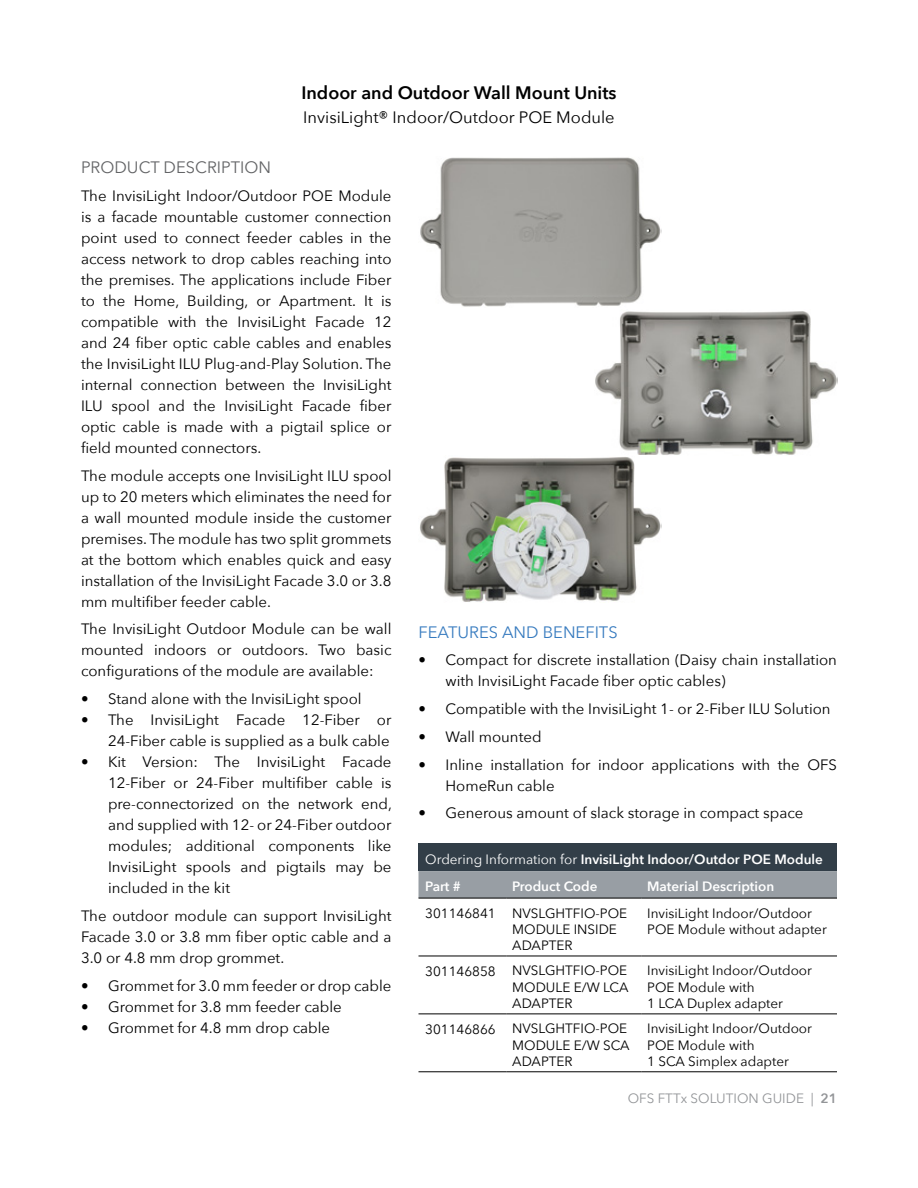
<style>
.page{position:relative;width:918px;height:1188px;background:#fff}
.page>*{position:absolute;margin:0;border:0;box-sizing:border-box;transform-origin:0 0}
.t1{font:600 18px "Avenir Next";color:#000}
.t2{font:16.5px "Avenir Next";color:#000}
.t3{font:16.5px "Avenir Next";color:#377bbf}
.t4{font:16.5px "Avenir Next";color:#636466}
.t5{font:15px/21px "Avenir Next";color:#000;text-align:justify}
.t6{font:13.5px/16.2px "Avenir Next";color:#000}
.t7{font:600 13.5px/27.3px "Avenir Next";color:#fff}
.t8{font:13.5px "Avenir Next";color:#939598}
.s1{font-weight:400}
.s2{font-weight:600}
</style>
<div class="page">
<img style="left:595px;top:311px;width:242px;height:144px">
<div style="left:418px;top:844px;width:419px;height:27px;background:#323e48"></div>
<div style="left:418px;top:871px;width:419px;height:27px;background:#989ea4"></div>
<hr style="left:418px;top:898px;width:88px;height:1px;background:#000">
<hr style="left:506px;top:898px;width:135px;height:1px;background:#000">
<hr style="left:641px;top:898px;width:196px;height:1px;background:#000">
<hr style="left:418px;top:956px;width:88px;height:1px;background:#000">
<hr style="left:506px;top:956px;width:135px;height:1px;background:#000">
<hr style="left:641px;top:956px;width:196px;height:1px;background:#000">
<hr style="left:418px;top:1014px;width:88px;height:1px;background:#000">
<hr style="left:506px;top:1014px;width:135px;height:1px;background:#000">
<hr style="left:641px;top:1014px;width:196px;height:1px;background:#000">
<hr style="left:418px;top:1071px;width:88px;height:1px;background:#000">
<hr style="left:506px;top:1071px;width:135px;height:1px;background:#000">
<hr style="left:641px;top:1071px;width:196px;height:1px;background:#000">
<img style="left:420px;top:157px;width:241px;height:150px">
<img style="left:420px;top:457px;width:242px;height:145px">
<p class="t1" style="left:301px;top:77px;width:317px">Indoor and Outdoor Wall Mount Units</p>
<p class="t2" style="left:303px;top:103px;width:313px">InvisiLight® Indoor/Outdoor POE Module</p>
<p class="t4" style="left:81px;top:153px;width:192px">PRODUCT DESCRIPTION</p>
<p class="t5" style="left:81px;top:184px;width:312px">The InvisiLight Indoor/Outdoor POE Module is a facade mountable customer connection point used to connect feeder cables in the access network to drop cables reaching into the premises. The applications include Fiber to the Home, Building, or Apartment. It is compatible with the InvisiLight Facade 12 and 24 fiber optic cable cables and enables the InvisiLight ILU Plug-and-Play Solution. The internal connection between the InvisiLight ILU spool and the InvisiLight Facade fiber optic cable is made with a pigtail splice or field mounted connectors.</p>
<p class="t5" style="left:81px;top:464px;width:312px">The module accepts one InvisiLight ILU spool up to 20 meters which eliminates the need for a wall mounted module inside the customer premises. The module has two split grommets at the bottom which enables quick and easy installation of the InvisiLight Facade 3.0 or 3.8 mm multifiber feeder cable.</p>
<p class="t5" style="left:81px;top:618px;width:312px">The InvisiLight Outdoor Module can be wall mounted indoors or outdoors. Two basic configurations of the module are available:</p>
<p class="t5" style="left:81px;top:688px;width:282px">• Stand alone with the InvisiLight spool</p>
<p class="t5" style="left:81px;top:709px;width:312px;text-align:right">• The InvisiLight Facade 12-Fiber or<br>24-Fiber cable is supplied as a bulk cable</p>
<p class="t5" style="left:108px;top:751px;width:285px;text-indent:-27px">• Kit Version: The InvisiLight Facade 12-Fiber or 24-Fiber multifiber cable is pre-connectorized on the network end, and supplied with 12- or 24-Fiber outdoor modules; additional components like InvisiLight spools and pigtails may be included in the kit</p>
<p class="t5" style="left:81px;top:904px;width:312px">The outdoor module can support InvisiLight Facade 3.0 or 3.8 mm fiber optic cable and a 3.0 or 4.8 mm drop grommet.</p>
<p class="t5" style="left:81px;top:974px;width:312px">• Grommet for 3.0 mm feeder or drop cable</p>
<p class="t5" style="left:81px;top:995px;width:262px">• Grommet for 3.8 mm feeder cable</p>
<p class="t5" style="left:81px;top:1016px;width:251px">• Grommet for 4.8 mm drop cable</p>
<p class="t3" style="left:419px;top:618px;width:201px">FEATURES AND BENEFITS</p>
<p class="t5" style="left:446px;top:649px;width:393px;text-indent:-27px">• Compact for discrete installation (Daisy chain installation with InvisiLight Facade fiber optic cables)</p>
<p class="t5" style="left:418px;top:698px;width:414px">• Compatible with the InvisiLight 1- or 2-Fiber ILU Solution</p>
<p class="t5" style="left:418px;top:725px;width:125px">• Wall mounted</p>
<p class="t5" style="left:446px;top:753px;width:393px;text-indent:-27px">• Inline installation for indoor applications with the OFS<br>HomeRun cable</p>
<p class="t5" style="left:418px;top:802px;width:386px">• Generous amount of slack storage in compact space</p>
<p class="t7" style="left:425px;top:845px;width:399px"><span class="s1">Ordering Information for</span> InvisiLight Indoor/Outdor POE Module<br>Part #</p>
<p class="t7" style="left:512px;top:872px;width:87px">Product Code</p>
<p class="t7" style="left:647px;top:872px;width:129px">Material Description</p>
<p class="t6" style="left:512px;top:904px;width:116px;text-indent:-87px">301146841 NVSLGHTFIO-POE<br>MODULE INSIDE<br>ADAPTER</p>
<p class="t6" style="left:647px;top:904px;width:181px">InvisiLight Indoor/Outdoor<br>POE Module without adapter</p>
<p class="t6" style="left:512px;top:962px;width:118px;text-align:justify;text-indent:-87px">301146858 NVSLGHTFIO-POE MODULE E/W LCA ADAPTER</p>
<p class="t6" style="left:647px;top:962px;width:166px">InvisiLight Indoor/Outdoor<br>POE Module with<br>1 LCA Duplex adapter</p>
<p class="t6" style="left:512px;top:1020px;width:119px;text-indent:-87px">301146866 NVSLGHTFIO-POE<br>MODULE E/W SCA<br>ADAPTER</p>
<p class="t6" style="left:647px;top:1020px;width:166px">InvisiLight Indoor/Outdoor<br>POE Module with<br>1 SCA Simplex adapter</p>
<p class="t8" style="left:628px;top:1087px;width:211px">OFS FTTx SOLUTION GUIDE | <span class="s2">21</span></p>
</div>
